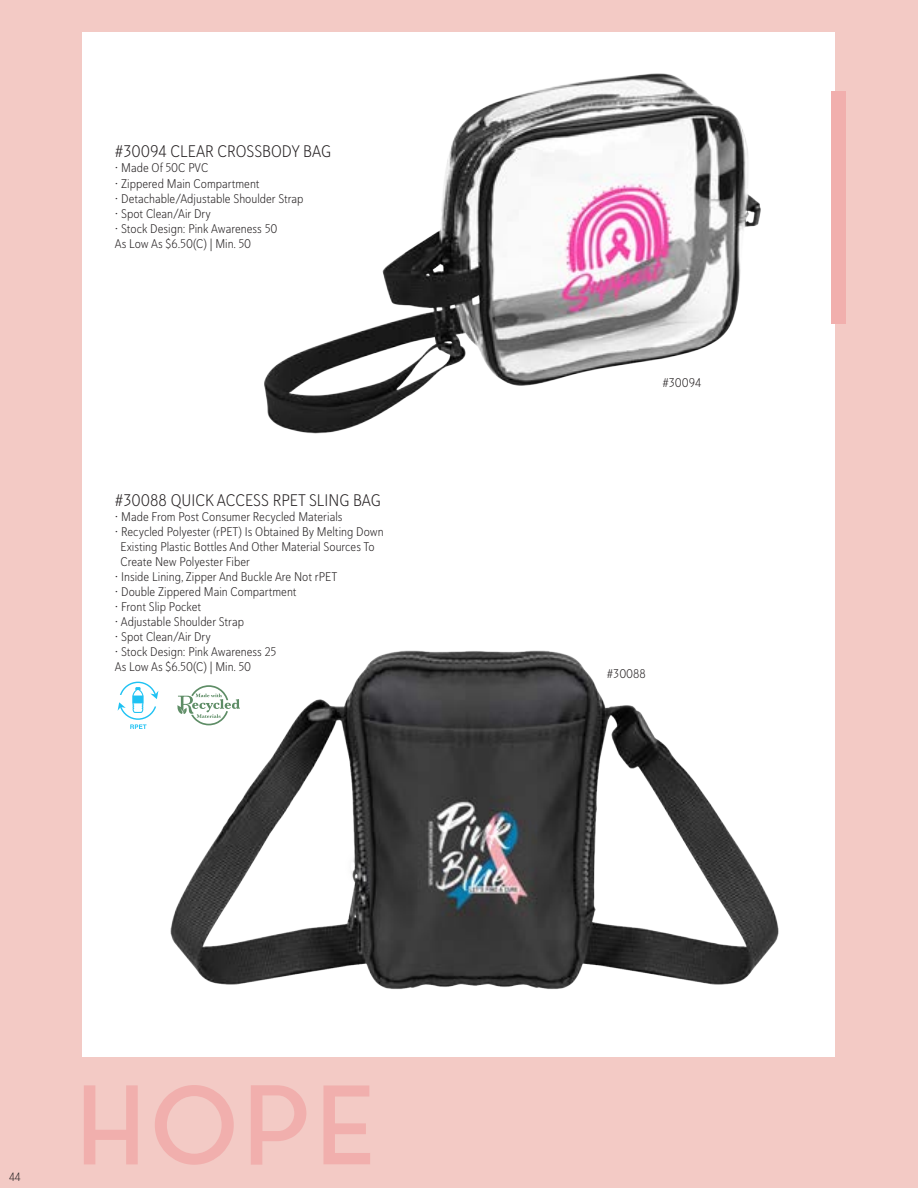
<style>
.page{position:relative;width:918px;height:1188px;background:#f3cac5}
.page>*{position:absolute;margin:0;border:0;box-sizing:border-box;transform-origin:0 0}
.t1{font:108px "Aqua Grotesque";color:#f1afad}
.t2{font:16.8px "Haboro Soft Con Lig";color:#231f20}
.t3{font:12.6px "Haboro Soft Con Lig";color:#231f20}
.t4{font:12px "Haboro Soft Con Lig";color:#231f20}
</style>
<div class="page">
<div style="left:83px;top:32px;width:752px;height:1025px;background:#fff"></div>
<div style="left:832px;top:92px;width:14px;height:232px;background:#f1afad"></div>
<img style="left:264px;top:73px;width:497px;height:361px">
<img style="left:158px;top:650px;width:621px;height:339px">
<svg style="left:118px;top:682px;width:40px;height:47px"></svg>
<svg style="left:177px;top:685px;width:63px;height:40px"></svg>
<p class="t2" style="left:115px;top:141px;width:218px">#30094 CLEAR CROSSBODY BAG</p>
<p class="t3" style="left:115px;top:160px;width:95px">• Made Of 50C PVC</p>
<p class="t3" style="left:115px;top:175px;width:146px">• Zippered Main Compartment</p>
<p class="t3" style="left:115px;top:190px;width:190px">• Detachable/Adjustable Shoulder Strap</p>
<p class="t3" style="left:115px;top:205px;width:97px">• Spot Clean/Air Dry</p>
<p class="t3" style="left:115px;top:220px;width:164px">• Stock Design: Pink Awareness 50</p>
<p class="t3" style="left:115px;top:235px;width:138px">As Low As $6.50(C) | Min. 50</p>
<p class="t2" style="left:115px;top:489px;width:268px">#30088 QUICK ACCESS RPET SLING BAG</p>
<p class="t3" style="left:115px;top:508px;width:229px">• Made From Post Consumer Recycled Materials</p>
<p class="t3" style="left:115px;top:523px;width:270px">• Recycled Polyester (rPET) Is Obtained By Melting Down</p>
<p class="t3" style="left:121px;top:538px;width:256px">Existing Plastic Bottles And Other Material Sources To</p>
<p class="t3" style="left:121px;top:553px;width:131px">Create New Polyester Fiber</p>
<p class="t3" style="left:115px;top:568px;width:224px">• Inside Lining, Zipper And Buckle Are Not rPET</p>
<p class="t3" style="left:115px;top:583px;width:183px">• Double Zippered Main Compartment</p>
<p class="t3" style="left:115px;top:598px;width:88px">• Front Slip Pocket</p>
<p class="t3" style="left:115px;top:613px;width:131px">• Adjustable Shoulder Strap</p>
<p class="t3" style="left:115px;top:629px;width:97px">• Spot Clean/Air Dry</p>
<p class="t3" style="left:115px;top:644px;width:163px">• Stock Design: Pink Awareness 25</p>
<p class="t3" style="left:115px;top:659px;width:138px">As Low As $6.50(C) | Min. 50</p>
<p class="t4" style="left:9px;top:1169px;width:13px">44</p>
<p class="t1" style="left:75px;top:1069px;width:305px">HOPE</p>
<p class="t3" style="left:662px;top:374px;width:40px">#30094</p>
<p class="t3" style="left:607px;top:665px;width:41px">#30088</p>
</div>
